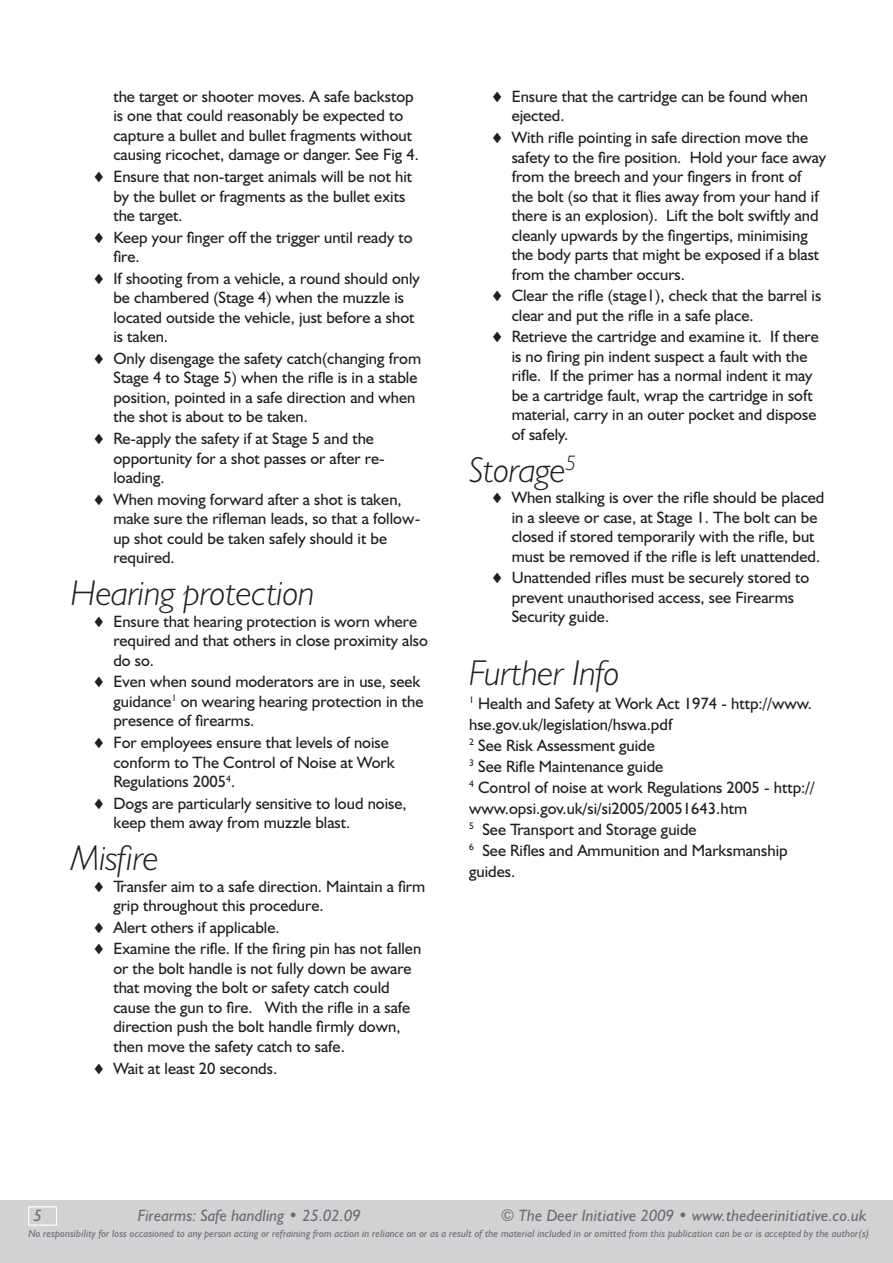
<style>
.page{position:relative;width:893px;height:1263px;background:#fff}
.page>*{position:absolute;margin:0;border:0;box-sizing:border-box;transform-origin:0 0}
.headerMin{font:italic 300 36px "Humanist 521 BT";letter-spacing:-.005em;color:#231f20}
.indentBullet{font:16.5px/19.5px "Humanist 521 BT";color:#231f20}
.t1{font:italic 16.5px "Humanist 521 BT";color:#6c6d70}
.t2{font:italic 10.5px "Humanist 521 BT";letter-spacing:.005em;color:#6c6d70}
</style>
<div class="page">
<div style="left:0;top:1201px;width:893px;height:62px;background:#d1d2d4"></div>
<div style="left:28px;top:1206px;width:29px;height:20px;border:1px solid #fff"></div>
<p class="indentBullet" style="left:113px;top:86px;width:307px">the target or shooter moves. A safe backstop is one that could reasonably be expected to capture a bullet and bullet fragments without causing ricochet, damage or danger. See Fig 4.</p>
<p class="indentBullet" style="left:113px;top:186px;width:293px">by the bullet or fragments as the bullet exits the target.</p>
<p class="indentBullet" style="left:113px;top:246px;width:28px">fire.</p>
<p class="indentBullet" style="left:113px;top:288px;width:303px">be chambered (Stage 4) when the muzzle is located outside the vehicle, just before a shot is taken.</p>
<p class="indentBullet" style="left:113px;top:368px;width:306px">Stage 4 to Stage 5) when the rifle is in a stable position, pointed in a safe direction and when the shot is about to be taken.</p>
<p class="indentBullet" style="left:113px;top:448px;width:273px">opportunity for a shot passes or after re&shy;loading.</p>
<p class="indentBullet" style="left:113px;top:508px;width:308px">make sure the rifleman leads, so that a follow&shy;up shot could be taken safely should it be required.</p>
<p class="headerMin" style="left:71px;top:571px;width:245px">Hearing protection</p>
<p class="indentBullet" style="left:113px;top:630px;width:316px">required and that others in close proximity also do so.</p>
<p class="indentBullet" style="left:113px;top:691px;width:312px">guidance<sup>1</sup> on wearing hearing protection in the presence of firearms.</p>
<p class="indentBullet" style="left:113px;top:752px;width:283px">conform to The Control of Noise at Work<br>Regulations 2005<sup>4</sup>.</p>
<p class="indentBullet" style="left:113px;top:812px;width:238px">keep them away from muzzle blast.</p>
<p class="headerMin" style="left:71px;top:836px;width:90px">Misfire</p>
<p class="indentBullet" style="left:113px;top:895px;width:212px">grip throughout this procedure.</p>
<p class="indentBullet" style="left:92px;top:166px;width:322px">♦ Ensure that non-target animals will be not hit</p>
<p class="indentBullet" style="left:92px;top:227px;width:322px">♦ Keep your finger off the trigger until ready to</p>
<p class="indentBullet" style="left:92px;top:268px;width:329px">♦ If shooting from a vehicle, a round should only</p>
<p class="indentBullet" style="left:92px;top:348px;width:331px">♦ Only disengage the safety catch(changing from</p>
<p class="indentBullet" style="left:92px;top:428px;width:283px">♦ Re-apply the safety if at Stage 5 and the</p>
<p class="indentBullet" style="left:92px;top:489px;width:311px">♦ When moving forward after a shot is taken,</p>
<p class="indentBullet" style="left:92px;top:611px;width:327px">♦ Ensure that hearing protection is worn where</p>
<p class="indentBullet" style="left:92px;top:672px;width:330px">♦ Even when sound moderators are in use, seek</p>
<p class="indentBullet" style="left:92px;top:732px;width:298px">♦ For employees ensure that levels of noise</p>
<p class="indentBullet" style="left:92px;top:793px;width:316px">♦ Dogs are particularly sensitive to loud noise,</p>
<p class="indentBullet" style="left:92px;top:876px;width:335px">♦ Transfer aim to a safe direction. Maintain a firm</p>
<p class="indentBullet" style="left:92px;top:917px;width:189px">♦ Alert others if applicable.</p>
<p class="indentBullet" style="left:92px;top:939px;width:331px">♦ Examine the rifle. If the firing pin has not fallen</p>
<p class="indentBullet" style="left:113px;top:958px;width:300px">or the bolt handle is not fully down be aware that moving the bolt or safety catch could cause the gun to fire. With the rifle in a safe direction push the bolt handle firmly down, then move the safety catch to safe.</p>
<p class="indentBullet" style="left:92px;top:1058px;width:187px">♦ Wait at least 20 seconds.</p>
<p class="indentBullet" style="left:490px;top:86px;width:319px">♦ Ensure that the cartridge can be found when</p>
<p class="indentBullet" style="left:490px;top:127px;width:319px">♦ With rifle pointing in safe direction move the</p>
<p class="indentBullet" style="left:512px;top:106px;width:54px">ejected.</p>
<p class="indentBullet" style="left:512px;top:147px;width:316px">safety to the fire position. Hold your face away from the breech and your fingers in front of the bolt (so that it flies away from your hand if there is an explosion). Lift the bolt swiftly and cleanly upwards by the fingertips, minimising the body parts that might be exposed if a blast from the chamber occurs.</p>
<p class="indentBullet" style="left:512px;top:305px;width:243px">clear and put the rifle in a safe place.</p>
<p class="indentBullet" style="left:512px;top:346px;width:306px">is no firing pin indent suspect a fault with the rifle. If the primer has a normal indent it may be a cartridge fault, wrap the cartridge in soft material, carry in an outer pocket and dispose of safely.</p>
<p class="headerMin" style="left:469px;top:448px;width:109px">Storage<sup>5</sup></p>
<p class="indentBullet" style="left:512px;top:507px;width:310px">in a sleeve or case, at Stage 1. The bolt can be closed if stored temporarily with the rifle, but must be removed if the rifle is left unattended.</p>
<p class="indentBullet" style="left:512px;top:587px;width:284px">prevent unauthorised access, see Firearms<br>Security guide.</p>
<p class="headerMin" style="left:469px;top:651px;width:152px">Further Info</p>
<p class="indentBullet" style="left:469px;top:692px;width:344px;line-height:21px"><sup>1</sup> Health and Safety at Work Act 1974 - http://www. hse.gov.uk/legislation/hswa.pdf</p>
<p class="indentBullet" style="left:469px;top:735px;width:187px"><sup>2</sup> See Risk Assessment guide</p>
<p class="indentBullet" style="left:469px;top:756px;width:196px"><sup>3</sup> See Rifle Maintenance guide</p>
<p class="indentBullet" style="left:469px;top:776px;width:347px;line-height:21px"><sup>4</sup> Control of noise at work Regulations 2005 - http:// www.opsi.gov.uk/si/si2005/20051643.htm</p>
<p class="indentBullet" style="left:469px;top:819px;width:229px"><sup>5</sup> See Transport and Storage guide</p>
<p class="indentBullet" style="left:469px;top:839px;width:320px;line-height:21px"><sup>6</sup> See Rifles and Ammunition and Marksmanship guides.</p>
<p class="indentBullet" style="left:490px;top:285px;width:332px">♦ Clear the rifle (stage1), check that the barrel is</p>
<p class="indentBullet" style="left:490px;top:327px;width:330px">♦ Retrieve the cartridge and examine it. If there</p>
<p class="indentBullet" style="left:490px;top:488px;width:336px">♦ When stalking is over the rifle should be placed</p>
<p class="indentBullet" style="left:490px;top:568px;width:320px">♦ Unattended rifles must be securely stored to</p>
<p class="t1" style="left:138px;top:1205px;width:224px">Firearms: Safe handling • 25.02.09</p>
<p class="t1" style="left:501px;top:1205px;width:367px">© The Deer Initiative 2009 • www.thedeerinitiative.co.uk</p>
<p class="t2" style="left:28px;top:1227px;width:843px">No responsibility for loss occasioned to any person acting or refraining from action in reliance on or as a result of the material included in or omitted from this publication can be or is accepted by the author(s)</p>
</div>
